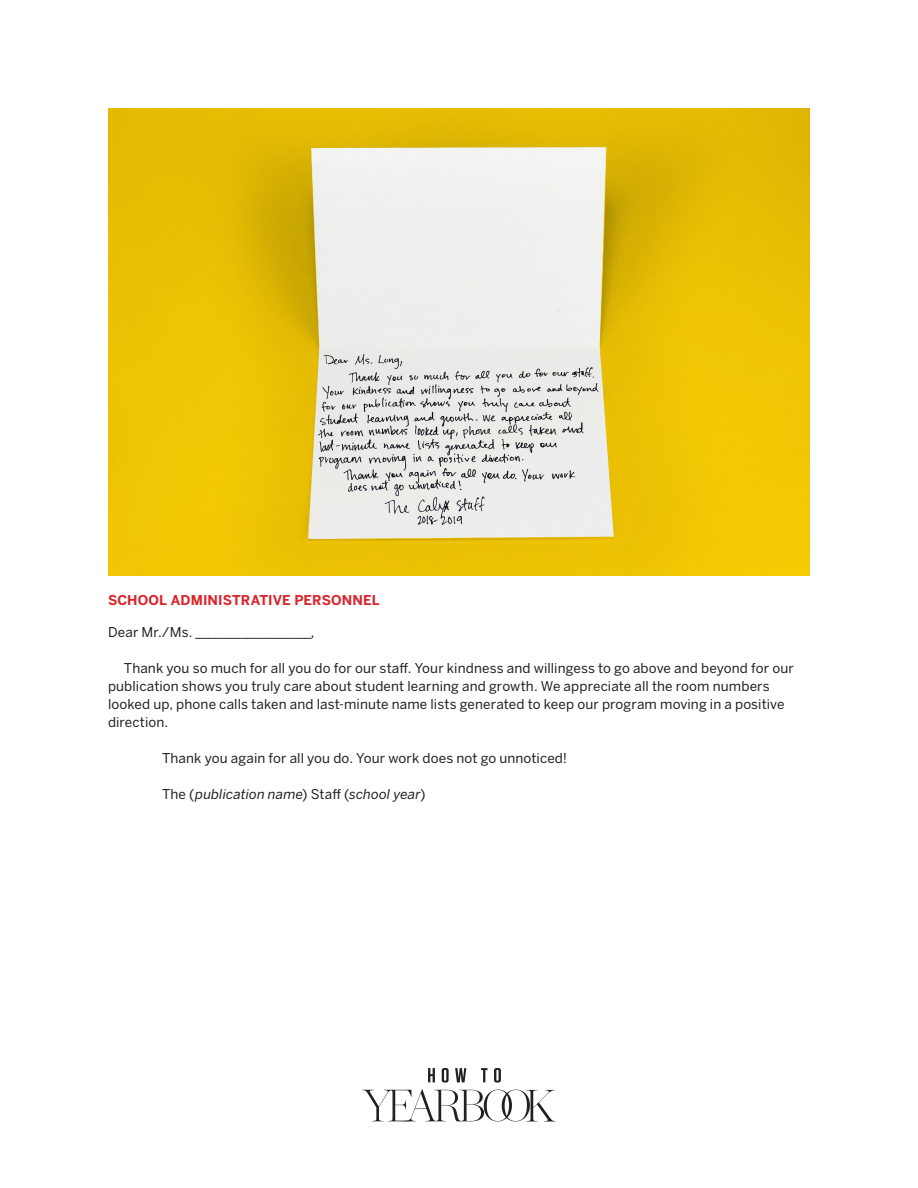
<style>
.page{position:relative;width:918px;height:1188px;background:#fff}
.page>*{position:absolute;margin:0;border:0;box-sizing:border-box;transform-origin:0 0}
.t1{font:13.5px/18px "Benton Sans";letter-spacing:.01em;color:#231f20}
.t2{font:italic 13.5px "Benton Sans";letter-spacing:.005em;color:#231f20}
.Brand_Smaller_Subhea{font:700 13.5px "Benton Sans";letter-spacing:.01em;color:#d9262e}
.s1{font-style:normal}
</style>
<div class="page">
<svg style="left:428px;top:1068px;width:73px;height:15px"></svg>
<svg style="left:362px;top:1089px;width:193px;height:32px"></svg>
<img style="left:108px;top:108px;width:702px;height:468px">
<p class="Brand_Smaller_Subhea" style="left:108px;top:591px;width:273px">SCHOOL ADMINISTRATIVE PERSONNEL</p>
<p class="t1" style="left:108px;top:623px;width:208px">Dear Mr./Ms. __________________,</p>
<p class="t1" style="left:108px;top:659px;width:687px;text-indent:16px">Thank you so much for all you do for our staff. Your kindness and willingess to go above and beyond for our publication shows you truly care about student learning and growth. We appreciate all the room numbers looked up, phone calls taken and last-minute name lists generated to keep our program moving in a positive direction.</p>
<p class="t1" style="left:162px;top:749px;width:407px">Thank you again for all you do. Your work does not go unnoticed!</p>
<p class="t2" style="left:162px;top:786px;width:265px"><span class="s1">The (</span>publication name<span class="s1">) Staff (</span>school year<span class="s1">)</span></p>
</div>
